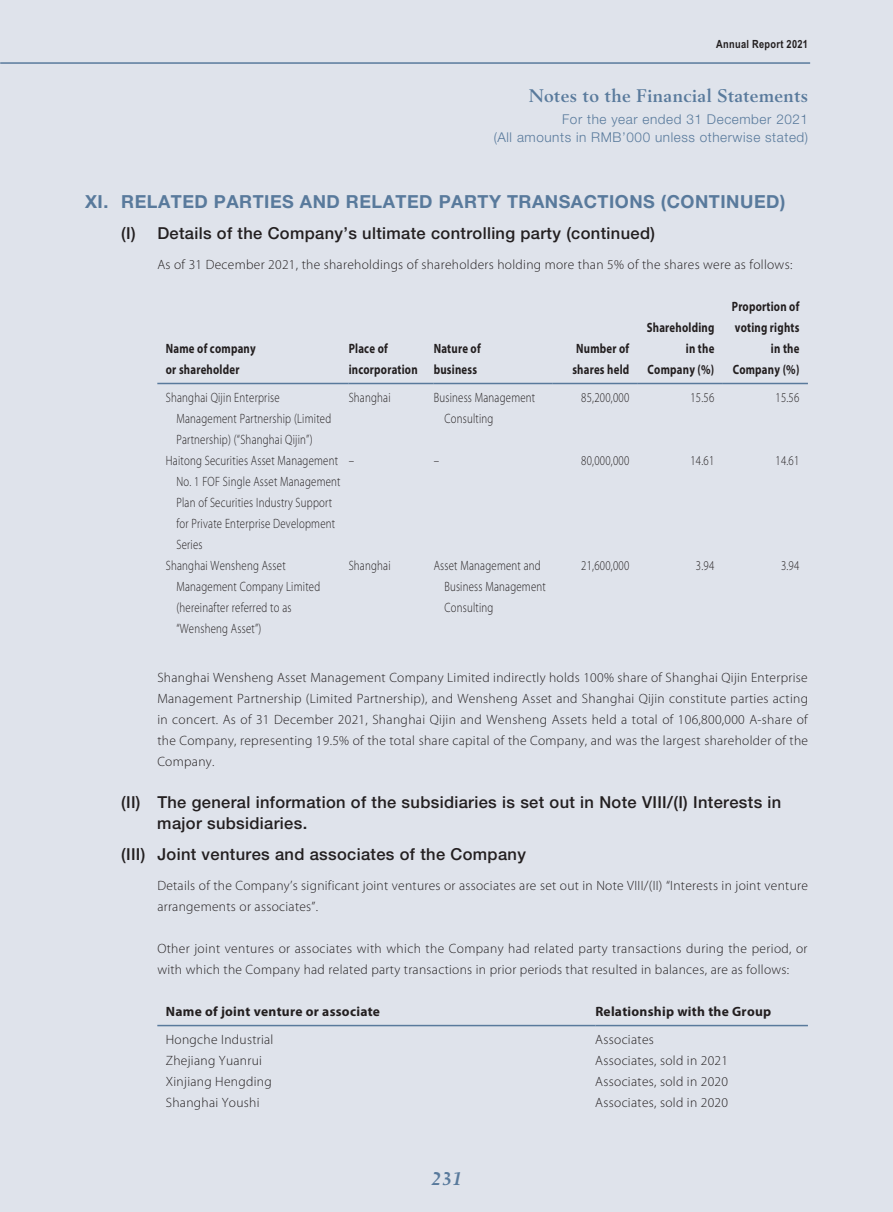
<style>
.page{position:relative;width:893px;height:1212px;background:#dfe3eb}
.page>*{position:absolute;margin:0;border:0;box-sizing:border-box;transform-origin:0 0}
.t1{font:700 18px "Helvetica Neue LT Std";letter-spacing:.03em;color:#597a9c}
.t2{font:700 18px "Berling LT Std";letter-spacing:.025em;color:#597a9c}
.t3{font:italic 700 18px "Berling LT Std";color:#597a9c}
.t4{font:500 16.5px/21px "Helvetica Neue LT Std";letter-spacing:.02em;color:#231f20}
.t5{font:300 13.5px/21px "Myriad Pro";letter-spacing:.02em;color:#231f20}
.t6{font:300 13.5px/21px "Myriad Pro";letter-spacing:.02em;color:#231f20;scale:.8 1}
.t7{font:700 13.5px/21px "Myriad Pro";letter-spacing:.02em;color:#231f20;scale:.8 1}
.t8{font:300 13.5px/18px "Helvetica Neue LT Std";letter-spacing:.04em;color:#597a9c;text-align:right}
.t9{font:700 13.5px "Myriad Pro";letter-spacing:.02em;color:#231f20}
.t10{font:700 11.25px "Arial Narrow MT Std";letter-spacing:.025em;color:#231f20}
</style>
<div class="page">
<hr style="left:0;top:62px;width:810px;height:2px;background:#597a9c">
<hr style="left:157px;top:383px;width:192px;height:1px;background:#597a9c">
<hr style="left:349px;top:383px;width:85px;height:1px;background:#597a9c">
<hr style="left:434px;top:383px;width:119px;height:1px;background:#597a9c">
<hr style="left:553px;top:383px;width:85px;height:1px;background:#597a9c">
<hr style="left:638px;top:383px;width:85px;height:1px;background:#597a9c">
<hr style="left:723px;top:383px;width:85px;height:1px;background:#597a9c">
<hr style="left:157px;top:1025px;width:438px;height:1px;background:#597a9c">
<hr style="left:595px;top:1025px;width:213px;height:1px;background:#597a9c">
<p class="t10" style="left:716px;top:37px;width:93px">Annual Report 2021</p>
<h1 class="t2" style="left:529px;top:85px;width:281px">Notes to the Financial Statements</h1>
<p class="t8" style="left:494px;top:110px;width:316px">For the year ended 31 December 2021<br>(All amounts in RMB’000 unless otherwise stated)</p>
<h1 class="t1" style="left:85px;top:190px;width:702px">XI. RELATED PARTIES AND RELATED PARTY TRANSACTIONS (CONTINUED)</h1>
<p class="t4" style="left:121px;top:222px;width:535px">(I) Details of the Company’s ultimate controlling party (continued)</p>
<p class="t5" style="left:157px;top:254px;width:636px">As of 31 December 2021, the shareholdings of shareholders holding more than 5% of the shares were as follows:</p>
<p class="t7" style="left:166px;top:338px;width:114px">Name of company or shareholder</p>
<p class="t7" style="left:349px;top:338px;width:88px">Place of incorporation</p>
<p class="t7" style="left:434px;top:338px;width:60px">Nature of business</p>
<p class="t7" style="left:572px;top:338px;width:73px">Number of shares held</p>
<p class="t7" style="left:647px;top:317px;width:86px;text-align:right">Shareholding in the<br>Company (%)</p>
<p class="t7" style="left:732px;top:296px;width:86px;text-align:right">Proportion of voting rights in the<br>Company (%)</p>
<p class="t6" style="left:176px;top:387px;width:195px;text-indent:-11px">Shanghai Qijin Enterprise<br>Management Partnership (Limited<br>Partnership) (“Shanghai Qijin”)</p>
<p class="t6" style="left:349px;top:387px;width:54px">Shanghai</p>
<p class="t6" style="left:444px;top:387px;width:115px;text-indent:-11px">Business Management<br>Consulting</p>
<p class="t6" style="left:581px;top:387px;width:62px">85,200,000</p>
<p class="t6" style="left:690px;top:387px;width:31px">15.56</p>
<p class="t6" style="left:775px;top:387px;width:31px">15.56</p>
<p class="t6" style="left:176px;top:450px;width:207px;text-indent:-11px">Haitong Securities Asset Management<br>No. 1 FOF Single Asset Management<br>Plan of Securities Industry Support for Private Enterprise Development<br>Series</p>
<p class="t6" style="left:349px;top:450px;width:8px">–</p>
<p class="t6" style="left:434px;top:450px;width:8px">–</p>
<p class="t6" style="left:581px;top:450px;width:62px">80,000,000</p>
<p class="t6" style="left:690px;top:450px;width:31px">14.61</p>
<p class="t6" style="left:775px;top:450px;width:31px">14.61</p>
<p class="t6" style="left:176px;top:555px;width:181px;text-indent:-11px">Shanghai Wensheng Asset<br>Management Company Limited (hereinafter referred to as “Wensheng Asset”)</p>
<p class="t6" style="left:349px;top:555px;width:54px">Shanghai</p>
<p class="t6" style="left:444px;top:555px;width:128px;text-indent:-11px">Asset Management and<br>Business Management<br>Consulting</p>
<p class="t6" style="left:581px;top:555px;width:62px">21,600,000</p>
<p class="t6" style="left:696px;top:555px;width:25px">3.94</p>
<p class="t6" style="left:781px;top:555px;width:25px">3.94</p>
<p class="t5" style="left:157px;top:667px;width:652px;text-align:justify">Shanghai Wensheng Asset Management Company Limited indirectly holds 100% share of Shanghai Qijin Enterprise Management Partnership (Limited Partnership), and Wensheng Asset and Shanghai Qijin constitute parties acting in concert. As of 31 December 2021, Shanghai Qijin and Wensheng Assets held a total of 106,800,000 A-share of the Company, representing 19.5% of the total share capital of the Company, and was the largest shareholder of the Company.</p>
<p class="t4" style="left:157px;top:791px;width:625px;text-indent:-36px">(II) The general information of the subsidiaries is set out in Note VIII/(I) Interests in major subsidiaries.</p>
<p class="t4" style="left:121px;top:843px;width:406px">(III) Joint ventures and associates of the Company</p>
<p class="t5" style="left:157px;top:875px;width:652px">Details of the Company’s significant joint ventures or associates are set out in Note VIII/(II) “Interests in joint venture arrangements or associates”.</p>
<p class="t5" style="left:157px;top:938px;width:652px">Other joint ventures or associates with which the Company had related party transactions during the period, or with which the Company had related party transactions in prior periods that resulted in balances, are as follows:</p>
<p class="t9" style="left:166px;top:1003px;width:216px">Name of joint venture or associate</p>
<p class="t9" style="left:595px;top:1003px;width:177px">Relationship with the Group</p>
<p class="t5" style="left:166px;top:1029px;width:109px">Hongche Industrial</p>
<p class="t5" style="left:595px;top:1029px;width:60px">Associates</p>
<p class="t5" style="left:166px;top:1050px;width:98px">Zhejiang Yuanrui</p>
<p class="t5" style="left:595px;top:1050px;width:134px">Associates, sold in 2021</p>
<p class="t5" style="left:166px;top:1071px;width:107px">Xinjiang Hengding</p>
<p class="t5" style="left:595px;top:1071px;width:134px">Associates, sold in 2020</p>
<p class="t5" style="left:166px;top:1092px;width:95px">Shanghai Youshi</p>
<p class="t5" style="left:595px;top:1092px;width:134px">Associates, sold in 2020</p>
<h1 class="t3" style="left:431px;top:1168px;width:32px">231</h1>
</div>
